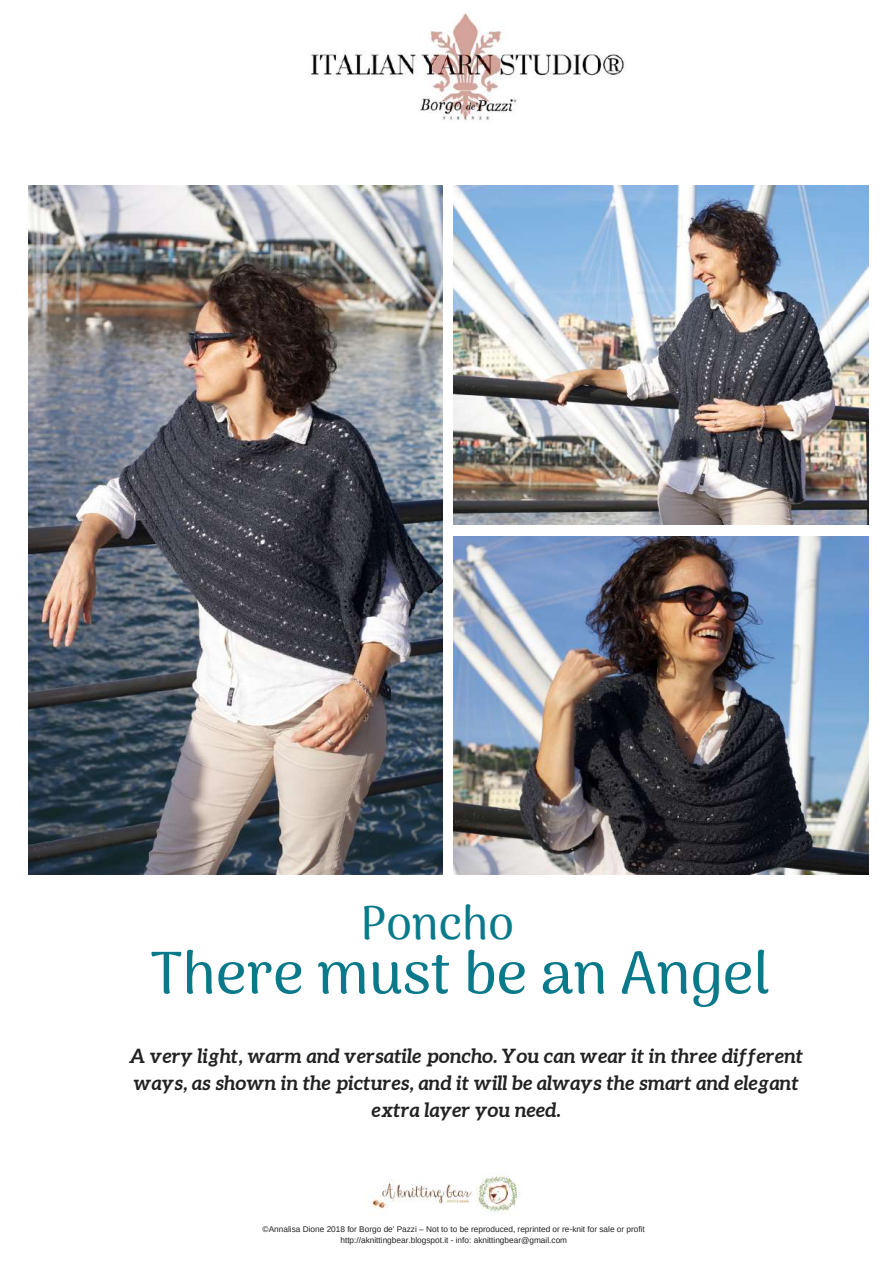
<style>
.page{position:relative;width:893px;height:1263px;background:#fff}
.page>*{position:absolute;margin:0;border:0;box-sizing:border-box;transform-origin:0 0}
.t1{font:500 59.55px "Arima Madurai";color:#0a7a8b}
.t2{font:500 46.35px "Arima Madurai";color:#0a7a8b}
.t3{font:italic 700 19.8px/27px "Aleo";color:#222;text-align:center}
.t4{font:8.25px/11.2px "Arimo";color:#222;text-align:center}
</style>
<div class="page">
<img style="left:309px;top:11px;width:316px;height:111px">
<img style="left:371px;top:1175px;width:147px;height:37px">
<img style="left:28px;top:186px;width:414px;height:689px">
<img style="left:454px;top:186px;width:414px;height:339px">
<img style="left:454px;top:536px;width:414px;height:339px">
<h2 class="t2" style="left:360px;top:896px;width:155px">Poncho</h2>
<h1 class="t1" style="left:150px;top:938px;width:621px">There must be an Angel</h1>
<h3 class="t3" style="left:129px;top:1042px;width:676px">A very light, warm and versatile poncho. You can wear it in three different ways, as shown in the pictures, and it will be always the smart and elegant extra layer you need.</h3>
<p class="t4" style="left:263px;top:1223px;width:384px">©Annalisa Dione 2018 for Borgo de' Pazzi – Not to to be reproduced, reprinted or re-knit for sale or profit http://aknittingbear.blogspot.it - info: aknittingbear@gmail.com</p>
</div>
